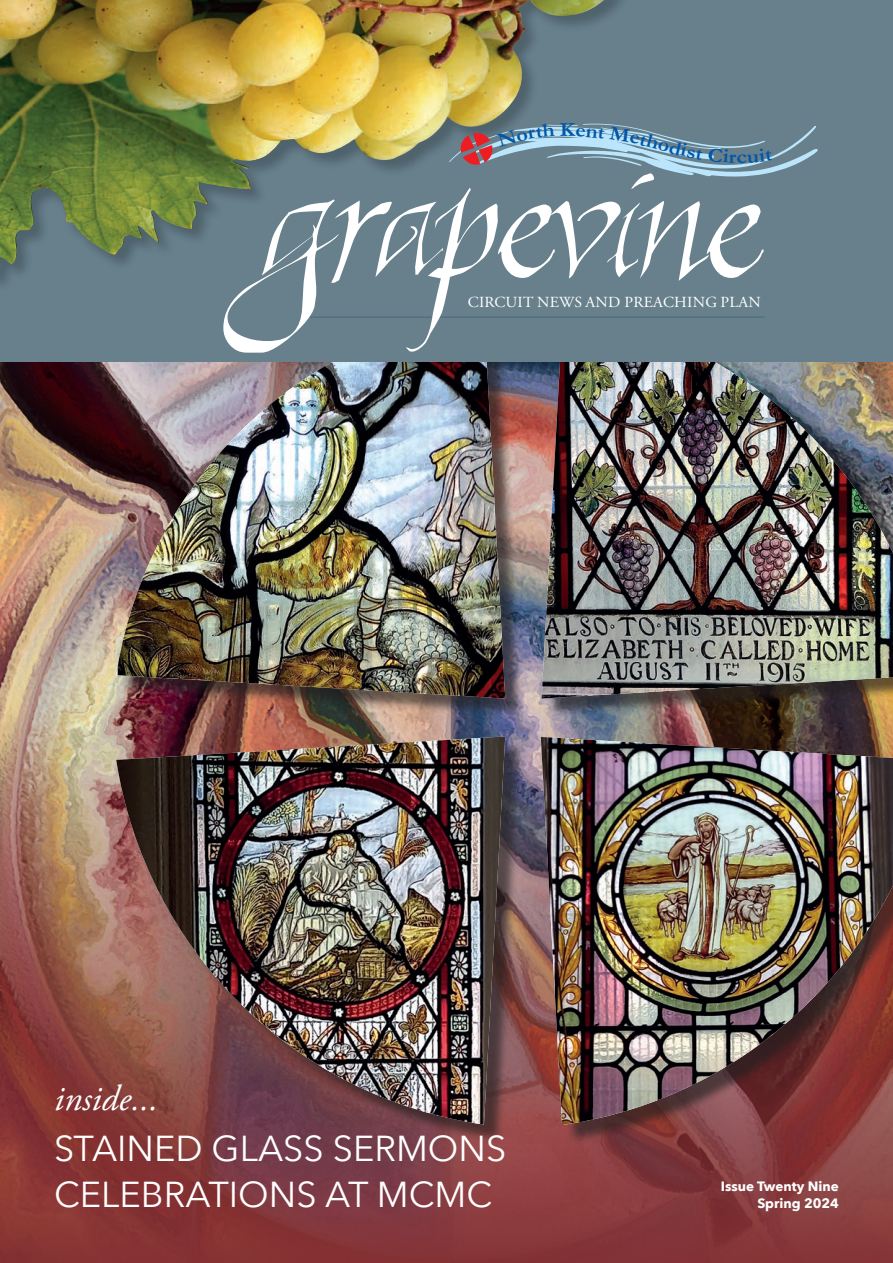
<style>
.page{position:relative;width:893px;height:1263px;background:#fff}
.page>*{position:absolute;margin:0;border:0;box-sizing:border-box;transform-origin:0 0}
.t1{font:91.8px "Killigraphy";letter-spacing:.02em;color:#fff;scale:1.2 1}
.t2{font:36px "Avenir Next";color:#fff}
.t3{font:italic 36px "Adobe Garamond Pro";color:#fff}
.t4{font:700 20.25px "Garamond";color:#0157a8;scale:1.1 1}
.t5{font:15.3px "Adobe Garamond Pro";letter-spacing:.015em;color:#fff}
.t6{font:700 13.5px/16.5px "Avenir Next";color:#fff;text-align:right}
</style>
<div class="page">
<img style="left:0;top:361px;width:121px;height:346px">
<svg style="left:0;top:707px;width:893px;height:556px;background:#8d4945"></svg>
<div style="left:121px;top:315px;width:772px;height:830px;background:#231f20;opacity:.65"></div>
<img style="left:118px;top:361px;width:387px;height:337px">
<img style="left:116px;top:736px;width:389px;height:388px">
<img style="left:542px;top:361px;width:351px;height:337px">
<img style="left:541px;top:737px;width:352px;height:388px">
<div style="left:0;top:0;width:893px;height:361px;background:#67808c"></div>
<img style="left:0;top:0;width:604px;height:264px">
<hr style="left:310px;top:317px;width:455px;height:1px;background:#486978">
<svg style="left:449px;top:123px;width:369px;height:54px"></svg>
<p class="t4" style="left:560px;top:117px;width:15px">K</p>
<p class="t4" style="left:736px;top:144px;width:11px">c</p>
<p class="t1" style="left:262px;top:192px;width:419px">GRAPEVINE</p>
<p class="t5" style="left:468px;top:293px;width:294px">CIRCUIT NEWS AND PREACHING PLAN</p>
<p class="t3" style="left:54px;top:1077px;width:106px">inside...</p>
<p class="t2" style="left:54px;top:1118px;width:454px">STAINED GLASS SERMONS</p>
<p class="t2" style="left:54px;top:1164px;width:440px">CELEBRATIONS AT MCMC</p>
<p class="t6" style="left:721px;top:1178px;width:120px">Issue Twenty Nine<br>Spring 2024</p>
</div>
